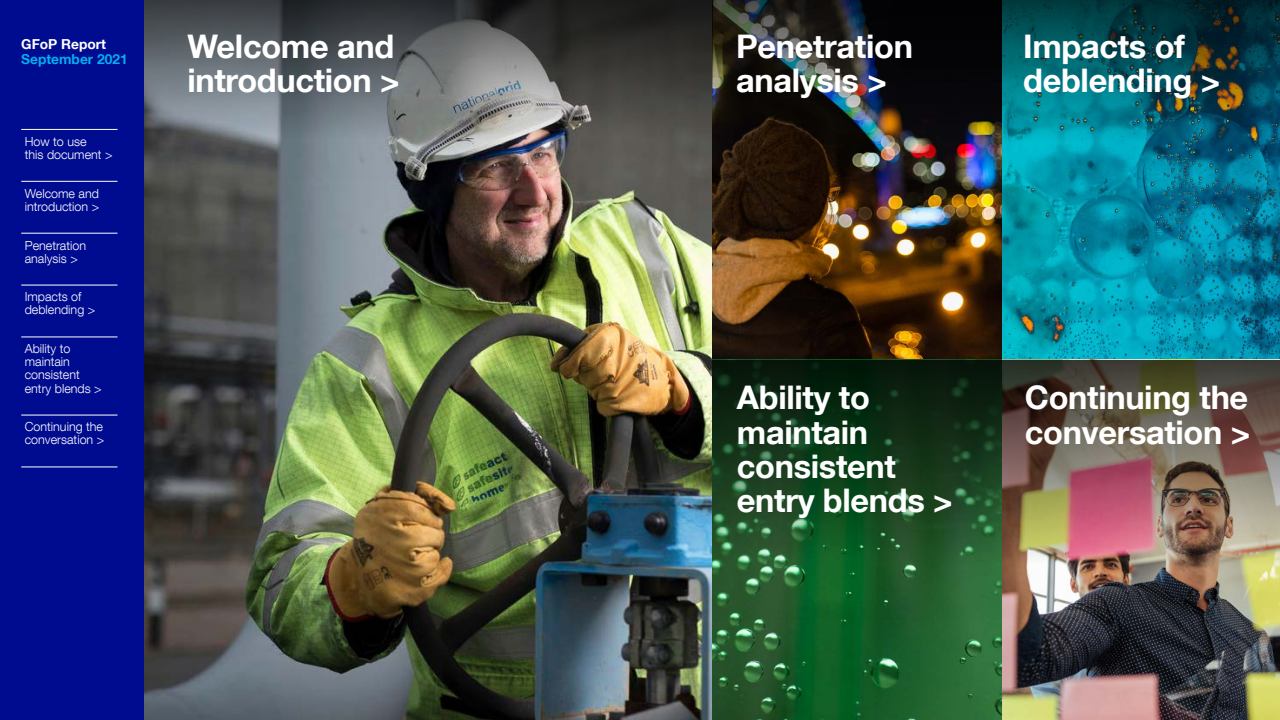
<style>
.page{position:relative;width:1280px;height:720px;background:#fff}
.page>*{position:absolute;margin:0;border:0;box-sizing:border-box;transform-origin:0 0}
.t1{font:700 32.5px/34.1px "Helvetica Neue LT Com";letter-spacing:-.01em;color:#fff}
.t2{font:700 13.75px "Helvetica Neue LT Com";color:#03aef0}
.t3{font:700 13.75px "Helvetica Neue LT Com";color:#fff}
.t4{font:300 12.5px/13.1px "Helvetica Neue LT Com";color:#fff}
</style>
<div class="page">
<img style="left:144px;top:180px;width:1136px;height:540px">
<svg style="left:144px;top:0;width:568px;height:180px;background:#5b5e5f"></svg>
<img style="left:712px;top:0;width:568px;height:184px">
<img style="left:712px;top:360px;width:568px;height:260px">
<div style="left:0;top:0;width:144px;height:720px;background:#000c90"></div>
<hr style="left:21px;top:129px;width:97px;height:1px;background:#fff">
<hr style="left:21px;top:181px;width:97px;height:1px;background:#fff">
<hr style="left:21px;top:233px;width:97px;height:1px;background:#fff">
<hr style="left:21px;top:285px;width:97px;height:1px;background:#fff">
<hr style="left:21px;top:337px;width:97px;height:1px;background:#fff">
<hr style="left:21px;top:415px;width:97px;height:1px;background:#fff">
<hr style="left:21px;top:467px;width:97px;height:1px;background:#fff">
<p class="t3" style="left:21px;top:36px;width:86px">GFoP Report</p>
<p class="t2" style="left:21px;top:50px;width:108px">September 2021</p>
<p class="t4" style="left:25px;top:134px;width:89px">How to use<br>this document &gt;</p>
<p class="t4" style="left:25px;top:186px;width:76px">Welcome and introduction &gt;</p>
<p class="t4" style="left:25px;top:238px;width:63px">Penetration analysis &gt;</p>
<p class="t4" style="left:25px;top:290px;width:72px">Impacts of deblending &gt;</p>
<p class="t4" style="left:25px;top:342px;width:78px">Ability to maintain consistent entry blends &gt;</p>
<p class="t4" style="left:25px;top:420px;width:81px">Continuing the conversation &gt;</p>
<h1 class="t1" style="left:188px;top:29px;width:214px">Welcome and introduction &gt;</h1>
<h1 class="t1" style="left:736px;top:29px;width:178px">Penetration analysis &gt;</h1>
<h1 class="t1" style="left:1023px;top:29px;width:199px">Impacts of deblending &gt;</h1>
<h1 class="t1" style="left:737px;top:380px;width:217px">Ability to maintain consistent entry blends &gt;</h1>
<h1 class="t1" style="left:1025px;top:380px;width:227px">Continuing the conversation &gt;</h1>
</div>
